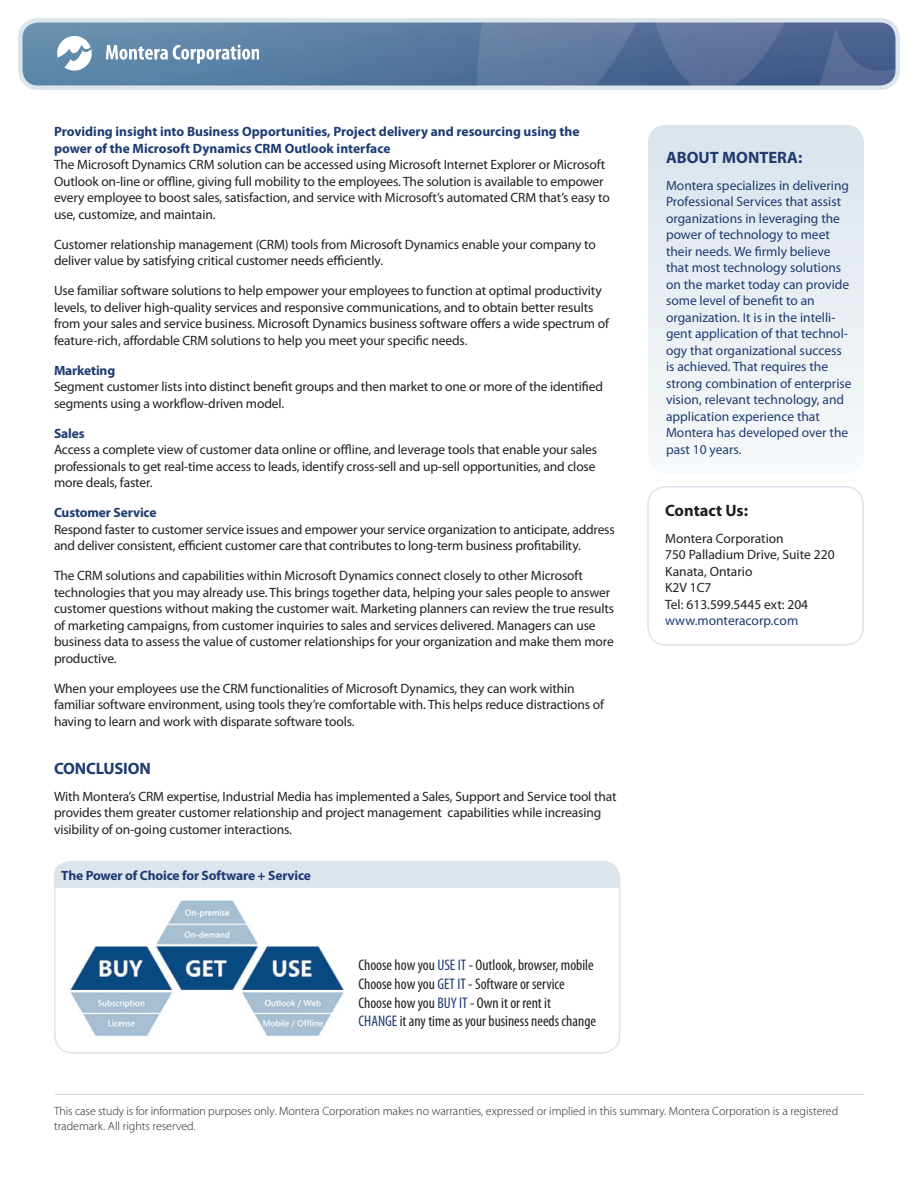
<style>
.page{position:relative;width:918px;height:1188px;background:#fff}
.page>*{position:absolute;margin:0;border:0;box-sizing:border-box;transform-origin:0 0}
.t1{font:700 16.5px "Myriad Pro";color:#1e3b72}
.t2{font:700 16.5px "Myriad Pro";color:#231f20}
.t3{font:condensed 15.45px/18.8px "Myriad Pro";color:#231f20}
.t4{font:13.5px/16.5px "Myriad Pro";letter-spacing:-.01em;color:#231f20}
.t5{font:13.5px/16.5px "Myriad Pro";color:#1e3b72}
.t6{font:700 13.5px/16.5px "Myriad Pro";color:#1e3b72}
.t7{font:300 12px/15px "Myriad Pro";color:#231f20}
.s1{color:#1e3b72}
</style>
<div class="page">
<div style="left:54px;top:861px;width:565px;height:15px;background:#dce5ec"></div>
<div style="left:55px;top:876px;width:565px;height:12px;background:#dce5ec"></div>
<svg style="left:648px;top:125px;width:216px;height:320px"></svg>
<div style="left:647px;top:486px;width:217px;height:160px;border:2px solid #dce5ec;border-radius:18px"></div>
<img style="left:70px;top:900px;width:274px;height:136px">
<img style="left:23px;top:23px;width:872px;height:62px">
<div style="left:18px;top:18px;width:882px;height:72px;border:4px solid #dce5ec;border-radius:18px"></div>
<svg style="left:57px;top:36px;width:35px;height:35px"></svg>
<svg style="left:106px;top:45px;width:152px;height:19px"></svg>
<div style="left:54px;top:861px;width:566px;height:193px;border:2px solid #dce5ec;border-radius:18px"></div>
<hr style="left:55px;top:1094px;width:809px;height:1px;background:#d1d2d4">
<p class="t6" style="left:54px;top:123px;width:527px">Providing insight into Business Opportunities, Project delivery and resourcing using the power of the Microsoft Dynamics CRM Outlook interface</p>
<p class="t4" style="left:54px;top:156px;width:557px">The Microsoft Dynamics CRM solution can be accessed using Microsoft Internet Explorer or Microsoft Outlook on-line or offline, giving full mobility to the employees. The solution is available to empower every employee to boost sales, satisfaction, and service with Microsoft’s automated CRM that’s easy to use, customize, and maintain.</p>
<p class="t4" style="left:54px;top:236px;width:543px">Customer relationship management (CRM) tools from Microsoft Dynamics enable your company to deliver value by satisfying critical customer needs efficiently.</p>
<p class="t4" style="left:54px;top:282px;width:557px">Use familiar software solutions to help empower your employees to function at optimal productivity levels, to deliver high-quality services and responsive communications, and to obtain better results from your sales and service business. Microsoft Dynamics business software offers a wide spectrum of feature-rich, affordable CRM solutions to help you meet your specific needs.</p>
<p class="t6" style="left:54px;top:361px;width:63px">Marketing</p>
<p class="t4" style="left:54px;top:378px;width:551px">Segment customer lists into distinct benefit groups and then market to one or more of the identified segments using a workflow-driven model.</p>
<p class="t6" style="left:54px;top:424px;width:32px">Sales</p>
<p class="t4" style="left:54px;top:441px;width:545px;text-align:justify">Access a complete view of customer data online or offline, and leverage tools that enable your sales professionals to get real-time access to leads, identify cross-sell and up-sell opportunities, and close more deals, faster.</p>
<p class="t6" style="left:54px;top:504px;width:104px">Customer Service</p>
<p class="t4" style="left:54px;top:521px;width:562px">Respond faster to customer service issues and empower your service organization to anticipate, address and deliver consistent, efficient customer care that contributes to long-term business profitability.</p>
<p class="t4" style="left:54px;top:567px;width:562px">The CRM solutions and capabilities within Microsoft Dynamics connect closely to other Microsoft technologies that you may already use. This brings together data, helping your sales people to answer customer questions without making the customer wait. Marketing planners can review the true results of marketing campaigns, from customer inquiries to sales and services delivered. Managers can use business data to assess the value of customer relationships for your organization and make them more productive.</p>
<p class="t4" style="left:54px;top:680px;width:552px">When your employees use the CRM functionalities of Microsoft Dynamics, they can work within familiar software environment, using tools they’re comfortable with. This helps reduce distractions of having to learn and work with disparate software tools.</p>
<p class="t1" style="left:54px;top:757px;width:98px">CONCLUSION</p>
<p class="t4" style="left:54px;top:788px;width:564px">With Montera’s CRM expertise, Industrial Media has implemented a Sales, Support and Service tool that provides them greater customer relationship and project management capabilities while increasing visibility of on-going customer interactions.</p>
<p class="t6" style="left:61px;top:867px;width:251px">The Power of Choice for Software + Service</p>
<p class="t3" style="left:358px;top:955px;width:239px">Choose how you <span class="s1">USE IT</span> - Outlook, browser, mobile Choose how you <span class="s1">GET IT</span> - Software or service Choose how you <span class="s1">BUY IT</span> - Own it or rent it<br><span class="s1">CHANGE</span> it any time as your business needs change</p>
<p class="t1" style="left:666px;top:146px;width:138px">ABOUT MONTERA:</p>
<p class="t5" style="left:666px;top:177px;width:187px">Montera specializes in delivering<br>Professional Services that assist organizations in leveraging the power of technology to meet their needs. We firmly believe that most technology solutions on the market today can provide some level of benefit to an organization. It is in the intelli&shy;gent application of that technol&shy;ogy that organizational success is achieved. That requires the strong combination of enterprise vision, relevant technology, and application experience that<br>Montera has developed over the past 10 years.</p>
<p class="t2" style="left:665px;top:500px;width:84px">Contact Us:</p>
<p class="t4" style="left:665px;top:530px;width:171px">Montera Corporation<br>750 Palladium Drive, Suite 220<br>Kanata, Ontario<br>K2V 1C7<br>Tel: 613.599.5445 ext: 204</p>
<p class="t5" style="left:665px;top:612px;width:135px">www.monteracorp.com</p>
<p class="t7" style="left:54px;top:1103px;width:786px">This case study is for information purposes only. Montera Corporation makes no warranties, expressed or implied in this summary. Montera Corporation is a registered trademark. All rights reserved.</p>
</div>
